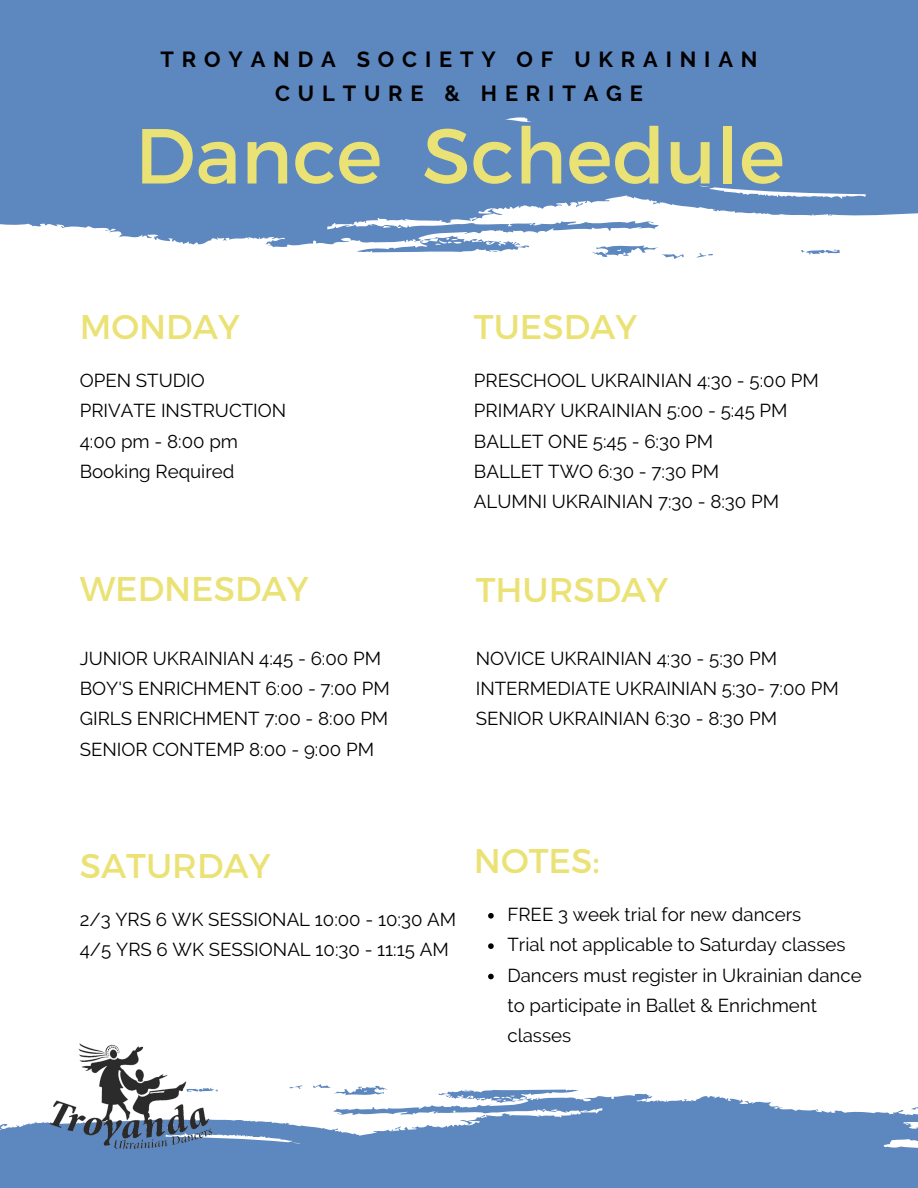
<style>
.page{position:relative;width:918px;height:1188px;background:#fff}
.page>*{position:absolute;margin:0;border:0;box-sizing:border-box;transform-origin:0 0}
.t1{font:77.85px "Montserrat";color:#ebe276}
.t2{font:34.2px "Montserrat";color:#ebe276}
.t3{font:700 21.75px/34.8px "Raleway";letter-spacing:.36em;color:#000;text-align:center}
.t4{font:18.75px/30.3px "Raleway";color:#000}
</style>
<div class="page">
<svg style="left:0;top:0;width:918px;height:247px;background:#6b91c4"></svg>
<svg style="left:356px;top:236px;width:173px;height:17px"></svg>
<svg style="left:801px;top:249px;width:39px;height:6px"></svg>
<svg style="left:696px;top:253px;width:17px;height:5px"></svg>
<svg style="left:592px;top:244px;width:92px;height:15px"></svg>
<svg style="left:0;top:1093px;width:918px;height:95px;fill:#5d87bf"></svg>
<svg style="left:439px;top:1089px;width:140px;height:14px"></svg>
<svg style="left:289px;top:1085px;width:14px;height:4px"></svg>
<svg style="left:313px;top:1084px;width:75px;height:13px"></svg>
<img style="left:50px;top:1044px;width:162px;height:104px">
<svg style="left:488px;top:913px;width:6px;height:6px"></svg>
<svg style="left:488px;top:943px;width:6px;height:6px"></svg>
<svg style="left:488px;top:974px;width:6px;height:5px"></svg>
<p class="t3" style="left:161px;top:41px;width:598px">TROYANDA SOCIETY OF UKRAINIAN<br>CULTURE &amp; HERITAGE</p>
<h1 class="t1" style="left:135px;top:105px;width:651px">Dance Schedule</h1>
<h2 class="t2" style="left:80px;top:304px;width:162px">MONDAY</h2>
<p class="t4" style="left:80px;top:365px;width:208px">OPEN STUDIO<br>PRIVATE INSTRUCTION<br>4:00 pm - 8:00 pm<br>Booking Required</p>
<h2 class="t2" style="left:80px;top:567px;width:230px">WEDNESDAY</h2>
<p class="t4" style="left:80px;top:643px;width:311px">JUNIOR UKRAINIAN 4:45 - 6:00 PM<br>BOY'S ENRICHMENT 6:00 - 7:00 PM<br>GIRLS ENRICHMENT 7:00 - 8:00 PM<br>SENIOR CONTEMP 8:00 - 9:00 PM</p>
<h2 class="t2" style="left:474px;top:304px;width:165px">TUESDAY</h2>
<p class="t4" style="left:474px;top:365px;width:346px">PRESCHOOL UKRAINIAN 4:30 - 5:00 PM<br>PRIMARY UKRAINIAN 5:00 - 5:45 PM<br>BALLET ONE 5:45 - 6:30 PM<br>BALLET TWO 6:30 - 7:30 PM<br>ALUMNI UKRAINIAN 7:30 - 8:30 PM</p>
<h2 class="t2" style="left:476px;top:567px;width:194px">THURSDAY</h2>
<p class="t4" style="left:476px;top:643px;width:365px">NOVICE UKRAINIAN 4:30 - 5:30 PM<br>INTERMEDIATE UKRAINIAN 5:30- 7:00 PM<br>SENIOR UKRAINIAN 6:30 - 8:30 PM</p>
<h2 class="t2" style="left:80px;top:843px;width:192px">SATURDAY</h2>
<p class="t4" style="left:80px;top:904px;width:378px">2/3 YRS 6 WK SESSIONAL 10:00 - 10:30 AM<br>4/5 YRS 6 WK SESSIONAL 10:30 - 11:15 AM</p>
<h2 class="t2" style="left:474px;top:839px;width:127px">NOTES:</h2>
<p class="t4" style="left:507px;top:899px;width:356px">FREE 3 week trial for new dancers<br>Trial not applicable to Saturday classes<br>Dancers must register in Ukrainian dance to participate in Ballet &amp; Enrichment classes</p>
</div>
